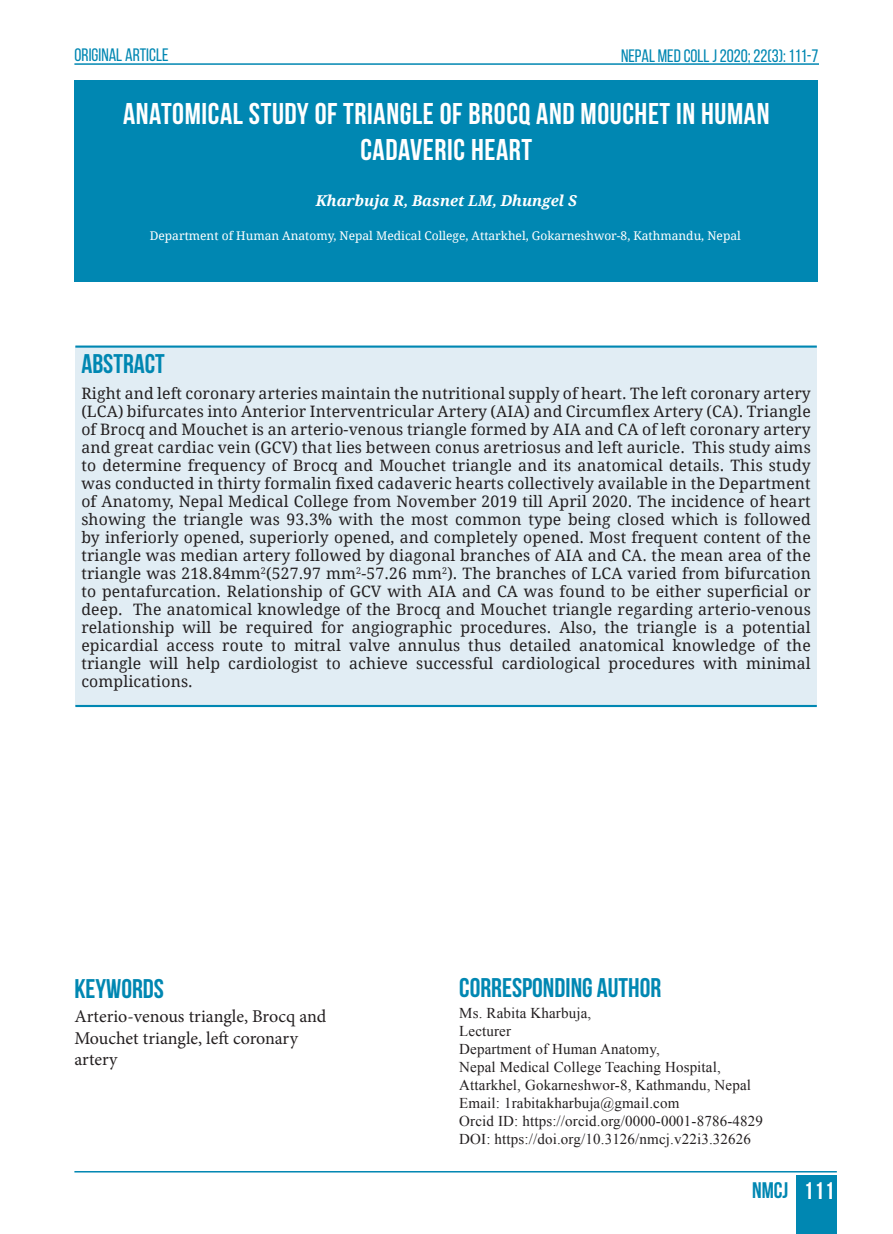
<style>
.page{position:relative;width:893px;height:1234px;background:#fff}
.page>*{position:absolute;margin:0;border:0;box-sizing:border-box;transform-origin:0 0}
.t1{font:700 30px/36px "Bebas Neue";letter-spacing:.02em;color:#fff;text-align:center}
.subhead{font:700 27px "Bebas Neue";color:#0087b2}
.t2{font:700 22.5px "Bebas Neue";color:#0087b2}
.t3{font:18px/21.6px "Minion Pro";color:#231f20}
.t4{font:18px "Bebas Neue";color:#0087b2}
.MAIN_TEXT_PARA{font:15.75px/18px "Droid Serif";letter-spacing:.01em;color:#231f20;text-align:justify}
.t5{font:15px "Times New Roman";letter-spacing:.01em;color:#231f20}
.t6{font:italic 700 15px "Droid Serif";color:#fff}
.t7{font:12px "Droid Serif";color:#fff}
.s1{font-size:24px;color:#fff}
</style>
<div class="page">
<div style="left:796px;top:1174px;width:41px;height:59px;background:#0087b2"></div>
<hr style="left:74px;top:1170px;width:763px;height:2px;background:#0087b2">
<hr style="left:74px;top:63px;width:745px;height:2px;background:#0087b2">
<div style="left:74px;top:80px;width:744px;height:201px;background:#0087b2"></div>
<div style="left:75px;top:346px;width:742px;height:359px;background:#e1edf4"></div>
<hr style="left:75px;top:345px;width:742px;height:2px;background:#0087b2">
<hr style="left:75px;top:704px;width:742px;height:3px;background:#0087b2">
<p class="t4" style="left:75px;top:45px;width:95px">ORIGINAL ARTICLE</p>
<p class="t4" style="left:621px;top:46px;width:199px">NEPAL MED COLL J 2020; 22(3): 111-7</p>
<p class="t1" style="left:123px;top:95px;width:648px">ANATOMICAL STUDY OF TRIANGLE OF BROCQ AND MOUCHET IN HUMAN<br>CADAVERIC HEART</p>
<p class="t6" style="left:316px;top:190px;width:263px">Kharbuja R, Basnet LM, Dhungel S</p>
<p class="t7" style="left:150px;top:227px;width:593px">Department of Human Anatomy, Nepal Medical College, Attarkhel, Gokarneshwor-8, Kathmandu, Nepal</p>
<p class="subhead" style="left:81px;top:348px;width:85px">ABSTRACT</p>
<p class="MAIN_TEXT_PARA" style="left:81px;top:384px;width:731px">Right and left coronary arteries maintain the nutritional supply of heart. The left coronary artery (LCA) bifurcates into Anterior Interventricular Artery (AIA) and Circumflex Artery (CA). Triangle of Brocq and Mouchet is an arterio-venous triangle formed by AIA and CA of left coronary artery and great cardiac vein (GCV) that lies between conus aretriosus and left auricle. This study aims to determine frequency of Brocq and Mouchet triangle and its anatomical details. This study was conducted in thirty formalin fixed cadaveric hearts collectively available in the Department of Anatomy, Nepal Medical College from November 2019 till April 2020. The incidence of heart showing the triangle was 93.3% with the most common type being closed which is followed by inferiorly opened, superiorly opened, and completely opened. Most frequent content of the triangle was median artery followed by diagonal branches of AIA and CA. the mean area of the triangle was 218.84mm<sup>2</sup>(527.97 mm<sup>2</sup>-57.26 mm<sup>2</sup>). The branches of LCA varied from bifurcation to pentafurcation. Relationship of GCV with AIA and CA was found to be either superficial or deep. The anatomical knowledge of the Brocq and Mouchet triangle regarding arterio-venous relationship will be required for angiographic procedures. Also, the triangle is a potential epicardial access route to mitral valve annulus thus detailed anatomical knowledge of the triangle will help cardiologist to achieve successful cardiological procedures with minimal complications.</p>
<p class="subhead" style="left:74px;top:973px;width:91px">KEYWORDS</p>
<p class="t3" style="left:74px;top:1005px;width:253px">Arterio-venous triangle, Brocq and<br>Mouchet triangle, left coronary artery</p>
<p class="subhead" style="left:459px;top:972px;width:204px">CORRESPONDING AUTHOR</p>
<p class="t5" style="left:459px;top:1002px;width:134px">Ms. Rabita Kharbuja,</p>
<p class="t5" style="left:459px;top:1020px;width:53px">Lecturer</p>
<p class="t5" style="left:459px;top:1038px;width:202px">Department of Human Anatomy,</p>
<p class="t5" style="left:459px;top:1056px;width:263px">Nepal Medical College Teaching Hospital,</p>
<p class="t5" style="left:459px;top:1074px;width:293px">Attarkhel, Gokarneshwor-8, Kathmandu, Nepal</p>
<p class="t5" style="left:459px;top:1092px;width:222px">Email: 1rabitakharbuja@gmail.com</p>
<p class="t5" style="left:459px;top:1110px;width:305px">Orcid ID: https://orcid.org/0000-0001-8786-4829</p>
<p class="t5" style="left:459px;top:1128px;width:293px">DOI: https://doi.org/10.3126/nmcj.v22i3.32626</p>
<h3 class="t2" style="left:752px;top:1177px;width:84px">NMCJ <span class="s1">111</span></h3>
</div>
